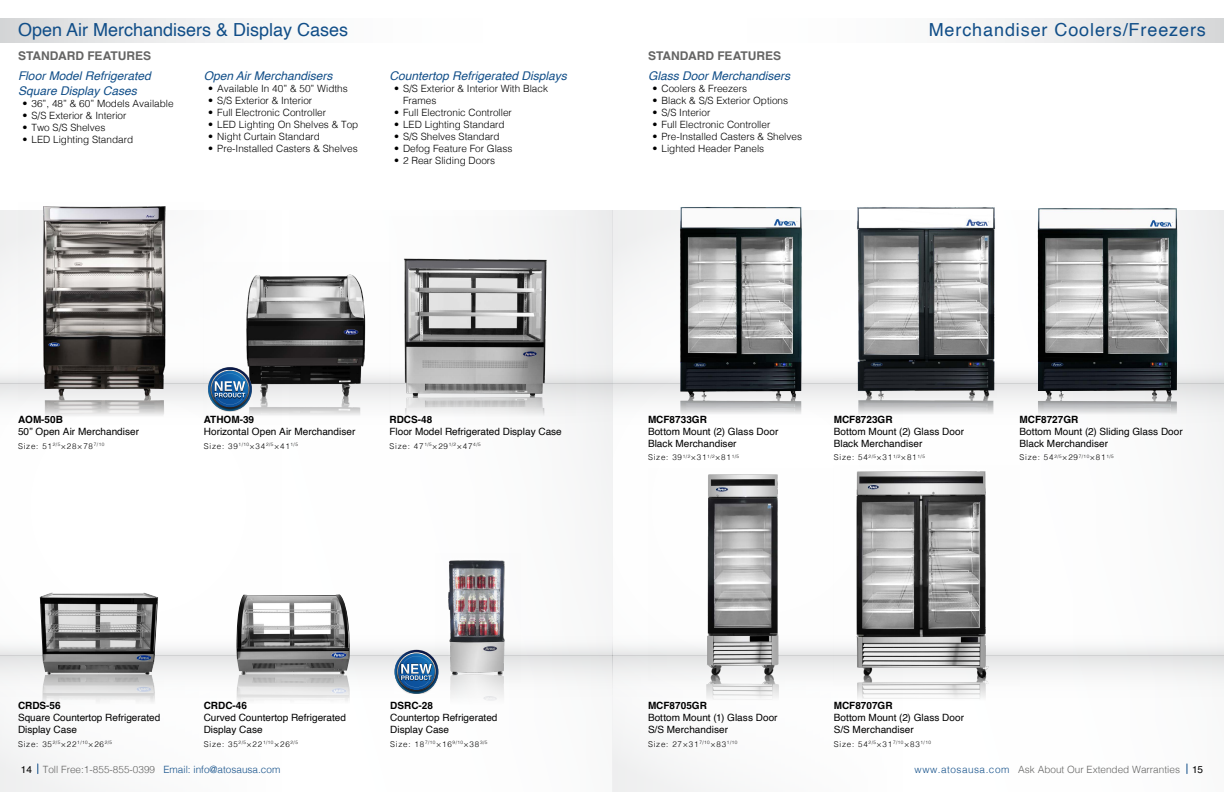
<style>
.page{position:relative;width:1224px;height:792px;background:#fff}
.page>*{position:absolute;margin:0;border:0;box-sizing:border-box;transform-origin:0 0}
.t1{font:18px "Helvetica";color:#114e88}
.t2{font:18px "Helvetica";letter-spacing:.05em;color:#114e88}
.t3{font:italic 12px/14.4px "Helvetica";color:#114e88}
.t4{font:700 12px "Helvetica";color:#656564}
.t5{font:300 10px/12px "Helvetica";color:#000}
.t6{font:10px/12px "Helvetica";color:#000}
.t7{font:300 10px "Helvetica";color:#656564}
.t8{font:700 10px "Helvetica";color:#000}
.t9{font:300 8px "Helvetica";letter-spacing:.1em;color:#000}
.s1{font-weight:400;color:#000}
.s2{color:#114e88}
</style>
<div class="page">
<div style="left:0;top:18px;width:612px;height:24px;background:linear-gradient(to right,#e0e1e2,#fff)"></div>
<div style="left:612px;top:18px;width:612px;height:24px;background:linear-gradient(to right,#fff,#e1e2e3)"></div>
<svg style="left:0;top:640px;width:612px;height:16px"></svg>
<div style="left:0;top:656px;width:612px;height:42px;background:linear-gradient(to bottom,#e6e7e8,#fefeff)"></div>
<svg style="left:612px;top:635px;width:612px;height:21px"></svg>
<div style="left:612px;top:656px;width:612px;height:42px;background:linear-gradient(to bottom,#e6e7e7,#fefefe)"></div>
<svg style="left:612px;top:362px;width:612px;height:21px"></svg>
<div style="left:612px;top:383px;width:612px;height:43px;background:linear-gradient(to bottom,#e4e4e5,#fefefe)"></div>
<svg style="left:0;top:362px;width:611px;height:21px"></svg>
<div style="left:0;top:383px;width:611px;height:43px;background:linear-gradient(to bottom,#e0e1e2,#fdfdfd)"></div>
<img style="left:40px;top:592px;width:118px;height:80px">
<img style="left:40px;top:672px;width:118px;height:32px">
<img style="left:236px;top:594px;width:114px;height:77px">
<img style="left:236px;top:671px;width:114px;height:30px">
<img style="left:435px;top:560px;width:86px;height:105px">
<img style="left:435px;top:665px;width:86px;height:36px">
<img style="left:394px;top:650px;width:45px;height:44px">
<img style="left:834px;top:685px;width:186px;height:14px">
<img style="left:648px;top:474px;width:186px;height:194px">
<img style="left:648px;top:668px;width:186px;height:32px">
<img style="left:18px;top:206px;width:186px;height:195px">
<img style="left:18px;top:389px;width:174px;height:37px">
<img style="left:834px;top:378px;width:371px;height:48px">
<img style="left:648px;top:207px;width:179px;height:175px">
<img style="left:648px;top:382px;width:179px;height:44px">
<img style="left:1020px;top:208px;width:185px;height:205px">
<img style="left:390px;top:216px;width:185px;height:200px">
<img style="left:390px;top:375px;width:173px;height:51px">
<img style="left:204px;top:416px;width:172px;height:10px">
<img style="left:204px;top:274px;width:186px;height:142px">
<img style="left:208px;top:367px;width:44px;height:44px">
<img style="left:834px;top:471px;width:186px;height:214px">
<img style="left:857px;top:207px;width:139px;height:191px">
<h1 class="t1" style="left:18px;top:16px;width:332px">Open Air Merchandisers &amp; Display Cases</h1>
<p class="t4" style="left:18px;top:49px;width:135px">STANDARD FEATURES</p>
<p class="t3" style="left:18px;top:69px;width:134px">Floor Model Refrigerated<br>Square Display Cases</p>
<p class="t5" style="left:22px;top:96px;width:153px">• 36”, 48” &amp; 60” Models Available</p>
<p class="t5" style="left:22px;top:108px;width:106px">• S/S Exterior &amp; Interior</p>
<p class="t5" style="left:22px;top:120px;width:84px">• Two S/S Shelves</p>
<p class="t5" style="left:22px;top:132px;width:112px">• LED Lighting Standard</p>
<p class="t3" style="left:204px;top:69px;width:130px">Open Air Merchandisers</p>
<p class="t5" style="left:208px;top:82px;width:141px">• Available In 40” &amp; 50” Widths</p>
<p class="t5" style="left:208px;top:94px;width:106px">• S/S Exterior &amp; Interior</p>
<p class="t5" style="left:208px;top:106px;width:119px">• Full Electronic Controller</p>
<p class="t5" style="left:208px;top:118px;width:152px">• LED Lighting On Shelves &amp; Top</p>
<p class="t5" style="left:208px;top:130px;width:113px">• Night Curtain Standard</p>
<p class="t5" style="left:208px;top:142px;width:151px">• Pre-Installed Casters &amp; Shelves</p>
<p class="t3" style="left:390px;top:69px;width:179px">Countertop Refrigerated Displays</p>
<p class="t5" style="left:403px;top:82px;width:147px;text-indent:-9px">• S/S Exterior &amp; Interior With Black<br>Frames</p>
<p class="t5" style="left:394px;top:106px;width:119px">• Full Electronic Controller</p>
<p class="t5" style="left:394px;top:118px;width:112px">• LED Lighting Standard</p>
<p class="t5" style="left:394px;top:130px;width:107px">• S/S Shelves Standard</p>
<p class="t5" style="left:394px;top:142px;width:120px">• Defog Feature For Glass</p>
<p class="t5" style="left:394px;top:154px;width:103px">• 2 Rear Sliding Doors</p>
<p class="t4" style="left:648px;top:49px;width:135px">STANDARD FEATURES</p>
<p class="t3" style="left:648px;top:69px;width:144px">Glass Door Merchandisers</p>
<p class="t5" style="left:652px;top:82px;width:96px">• Coolers &amp; Freezers</p>
<p class="t5" style="left:652px;top:94px;width:137px">• Black &amp; S/S Exterior Options</p>
<p class="t5" style="left:652px;top:106px;width:59px">• S/S Interior</p>
<p class="t5" style="left:652px;top:118px;width:119px">• Full Electronic Controller</p>
<p class="t5" style="left:652px;top:130px;width:151px">• Pre-Installed Casters &amp; Shelves</p>
<p class="t5" style="left:652px;top:142px;width:113px">• Lighted Header Panels</p>
<h1 class="t2" style="left:929px;top:16px;width:279px">Merchandiser Coolers/Freezers</h1>
<p class="t8" style="left:18px;top:413px;width:46px">AOM-50B</p>
<p class="t6" style="left:18px;top:426px;width:123px">50” Open Air Merchandiser</p>
<p class="t8" style="left:204px;top:413px;width:52px">ATHOM-39</p>
<p class="t6" style="left:204px;top:426px;width:153px">Horizontal Open Air Merchandiser</p>
<p class="t8" style="left:390px;top:413px;width:44px">RDCS-48</p>
<p class="t6" style="left:390px;top:426px;width:174px">Floor Model Refrigerated Display Case</p>
<p class="t8" style="left:648px;top:413px;width:60px">MCF8733GR</p>
<p class="t6" style="left:648px;top:426px;width:132px">Bottom Mount (2) Glass Door<br>Black Merchandiser</p>
<p class="t8" style="left:834px;top:413px;width:60px">MCF8723GR</p>
<p class="t6" style="left:834px;top:426px;width:132px">Bottom Mount (2) Glass Door</p>
<p class="t9" style="left:18px;top:439px;width:88px">Size: 51<sup>2/5</sup>×28×78<sup>7/10</sup></p>
<p class="t6" style="left:834px;top:438px;width:90px">Black Merchandiser</p>
<p class="t9" style="left:204px;top:439px;width:96px">Size: 39<sup>1/10</sup>×34<sup>2/5</sup>×41<sup>1/5</sup></p>
<p class="t9" style="left:390px;top:439px;width:93px">Size: 47<sup>1/5</sup>×29<sup>1/2</sup>×47<sup>4/5</sup></p>
<p class="t8" style="left:1020px;top:413px;width:60px">MCF8727GR</p>
<p class="t6" style="left:1020px;top:426px;width:165px">Bottom Mount (2) Sliding Glass Door<br>Black Merchandiser</p>
<p class="t9" style="left:648px;top:451px;width:93px">Size: 39<sup>1/2</sup>×31<sup>1/2</sup>×81<sup>1/5</sup></p>
<p class="t9" style="left:834px;top:451px;width:93px">Size: 54<sup>2/5</sup>×31<sup>1/2</sup>×81<sup>1/5</sup></p>
<p class="t9" style="left:1020px;top:451px;width:96px">Size: 54<sup>2/5</sup>×29<sup>7/10</sup>×81<sup>1/5</sup></p>
<p class="t8" style="left:18px;top:700px;width:44px">CRDS-56</p>
<p class="t6" style="left:18px;top:712px;width:144px">Square Countertop Refrigerated<br>Display Case</p>
<p class="t9" style="left:18px;top:737px;width:96px">Size: 35<sup>2/5</sup>×22<sup>1/10</sup>×26<sup>2/5</sup></p>
<p class="t8" style="left:204px;top:700px;width:45px">CRDC-46</p>
<p class="t6" style="left:204px;top:712px;width:144px">Curved Countertop Refrigerated<br>Display Case</p>
<p class="t9" style="left:204px;top:737px;width:96px">Size: 35<sup>2/5</sup>×22<sup>1/10</sup>×26<sup>2/5</sup></p>
<p class="t8" style="left:390px;top:700px;width:44px">DSRC-28</p>
<p class="t6" style="left:390px;top:712px;width:109px">Countertop Refrigerated<br>Display Case</p>
<p class="t9" style="left:390px;top:737px;width:99px">Size: 18<sup>7/10</sup>×16<sup>9/10</sup>×38<sup>3/5</sup></p>
<p class="t8" style="left:648px;top:700px;width:60px">MCF8705GR</p>
<p class="t6" style="left:648px;top:712px;width:131px">Bottom Mount (1) Glass Door<br>S/S Merchandiser</p>
<p class="t9" style="left:648px;top:737px;width:91px">Size: 27×31<sup>7/10</sup>×83<sup>1/10</sup></p>
<p class="t8" style="left:834px;top:700px;width:60px">MCF8707GR</p>
<p class="t6" style="left:834px;top:712px;width:132px">Bottom Mount (2) Glass Door<br>S/S Merchandiser</p>
<p class="t9" style="left:834px;top:737px;width:99px">Size: 54<sup>2/5</sup>×31<sup>7/10</sup>×83<sup>1/10</sup></p>
<p class="t7" style="left:21px;top:761px;width:261px"><span class="s1">14</span> Toll Free:1-855-855-0399 <span class="s2">Email: info@atosausa.com</span></p>
<p class="t7" style="left:915px;top:761px;width:290px"><span class="s2">www.atosausa.com</span> Ask About Our Extended Warranties <span class="s1">15</span></p>
</div>
